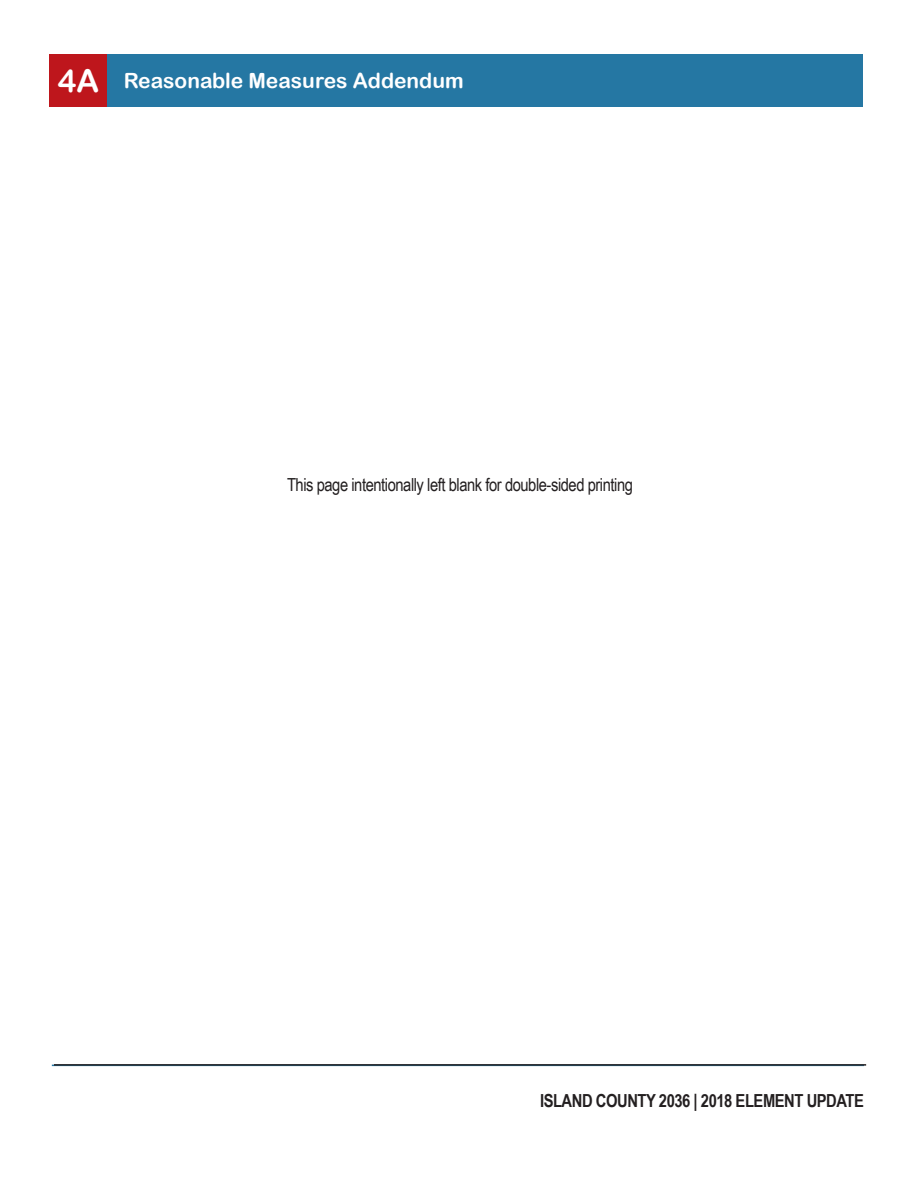
<style>
.page{position:relative;width:918px;height:1188px;background:#fff}
.page>*{position:absolute;margin:0;border:0;box-sizing:border-box;transform-origin:0 0}
.t1{font:31.5px "Arial Rounded MT Bold";color:#fff}
.Header_Text{font:21px "Arial Rounded MT Bold";color:#fff}
.t2{font:18px "Arial Narrow";letter-spacing:-.025em;color:#231f20}
.t3{font:700 18px "Arial Narrow";letter-spacing:-.025em;color:#231f20}
</style>
<div class="page">
<hr style="left:52px;top:1065px;width:812px;height:1px;background:#2577a3">
<hr style="left:54px;top:1064px;width:812px;height:2px;background:#231f20">
<div style="left:50px;top:54px;width:57px;height:52px;background:#be161c"></div>
<div style="left:107px;top:54px;width:755px;height:52px;background:#2577a3"></div>
<p class="t1" style="left:58px;top:62px;width:43px">4A</p>
<p class="Header_Text" style="left:124px;top:68px;width:341px">Reasonable Measures Addendum</p>
<p class="t2" style="left:287px;top:471px;width:347px">This page intentionally left blank for double-sided printing</p>
<p class="t3" style="left:540px;top:1087px;width:325px">ISLAND COUNTY 2036 | 2018 ELEMENT UPDATE</p>
</div>
